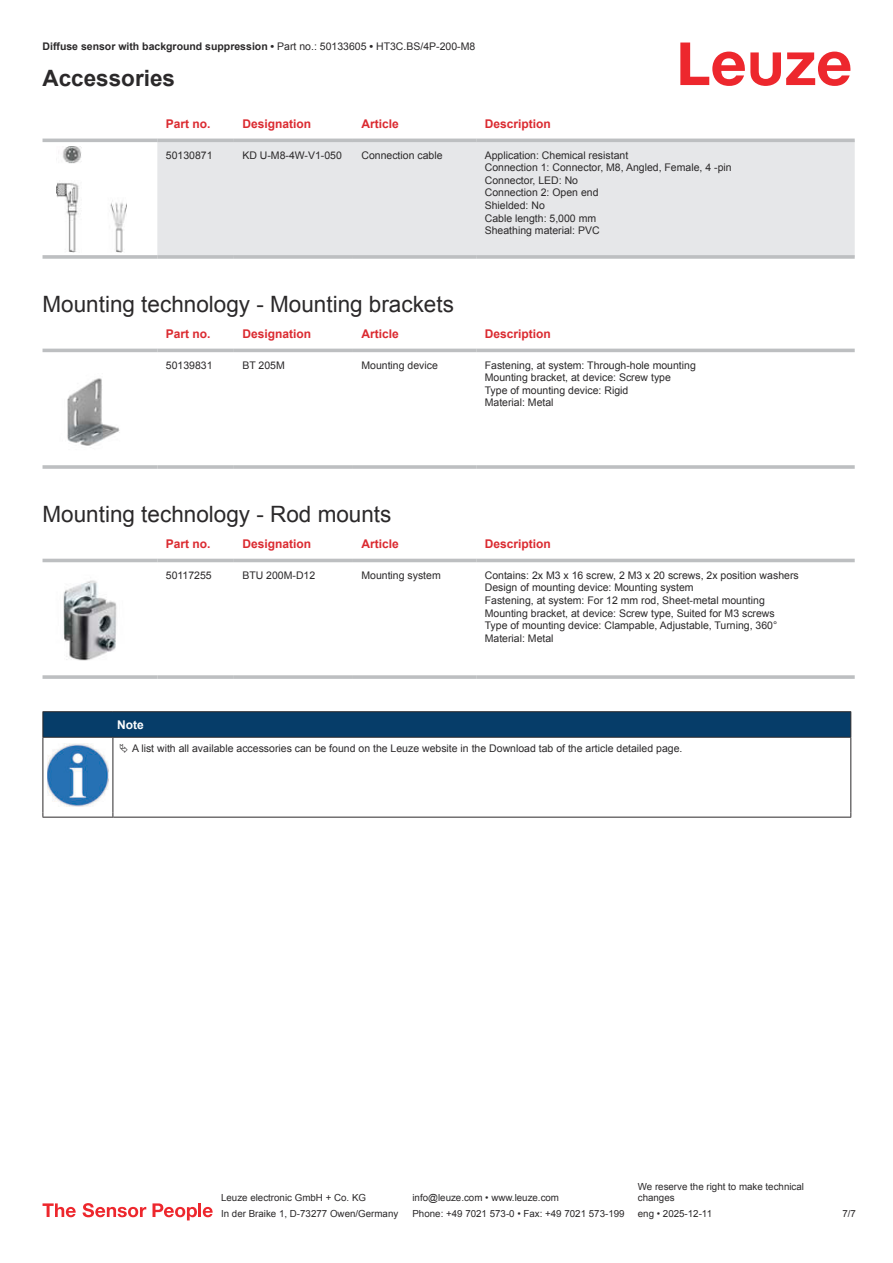
<style>
.page{position:relative;width:893px;height:1263px;background:#fff}
.page>*{position:absolute;margin:0;border:0;box-sizing:border-box;transform-origin:0 0}
.t1{font:22.5px "Arial";color:#2b292a}
.t2{font:700 22.5px "Arial";color:#2b292a}
.t3{font:700 12px "Arial";color:#db2a30}
.t4{font:700 12px "Arial";color:#fff}
.t5{font:10.5px/12.6px "Arial";color:#2b292a}
.t6{font:700 10.5px "Arial";color:#2b292a}
.t7{font:9.75px/11.7px "Arial";color:#2b292a}
.s1{font-weight:400}
</style>
<div class="page">
<svg style="left:680px;top:43px;width:170px;height:43px"></svg>
<svg style="left:43px;top:138px;width:812px;height:72px"></svg>
<div style="left:157px;top:142px;width:698px;height:113px;background:#e6e7e9"></div>
<hr style="left:43px;top:139px;width:114px;height:3px;background:#bdbfc1">
<hr style="left:157px;top:139px;width:77px;height:3px;background:#bdbfc1">
<hr style="left:234px;top:139px;width:119px;height:3px;background:#bdbfc1">
<hr style="left:353px;top:139px;width:123px;height:3px;background:#bdbfc1">
<hr style="left:476px;top:139px;width:379px;height:3px;background:#bdbfc1">
<svg style="left:43px;top:255px;width:114px;height:4px"></svg>
<hr style="left:157px;top:255px;width:77px;height:4px;background:#bdbfc1">
<svg style="left:234px;top:255px;width:119px;height:4px"></svg>
<svg style="left:353px;top:255px;width:123px;height:4px"></svg>
<hr style="left:476px;top:255px;width:379px;height:4px;background:#bdbfc1">
<img style="left:56px;top:146px;width:70px;height:107px">
<svg style="left:43px;top:348px;width:812px;height:5px;fill:#efeff0"></svg>
<hr style="left:43px;top:349px;width:114px;height:3px;background:#bdbfc1">
<hr style="left:157px;top:349px;width:77px;height:3px;background:#bdbfc1">
<hr style="left:234px;top:349px;width:119px;height:3px;background:#bdbfc1">
<hr style="left:353px;top:349px;width:123px;height:3px;background:#bdbfc1">
<hr style="left:476px;top:349px;width:379px;height:3px;background:#bdbfc1">
<hr style="left:43px;top:465px;width:114px;height:4px;background:#c3c5c7">
<svg style="left:157px;top:465px;width:77px;height:4px"></svg>
<hr style="left:234px;top:465px;width:119px;height:4px;background:#c4c6c7">
<hr style="left:353px;top:465px;width:123px;height:4px;background:#c3c5c7">
<svg style="left:476px;top:465px;width:379px;height:4px;background:#c3c5c7"></svg>
<img style="left:67px;top:378px;width:53px;height:68px">
<div style="left:43px;top:558px;width:812px;height:5px;background:#edeeee"></div>
<hr style="left:43px;top:559px;width:114px;height:3px;background:#bdbfc1">
<hr style="left:157px;top:559px;width:77px;height:3px;background:#bdbfc1">
<hr style="left:234px;top:559px;width:119px;height:3px;background:#bdbfc1">
<hr style="left:353px;top:559px;width:123px;height:3px;background:#bdbfc1">
<hr style="left:476px;top:559px;width:379px;height:3px;background:#bdbfc1">
<svg style="left:43px;top:675px;width:114px;height:4px"></svg>
<hr style="left:157px;top:675px;width:77px;height:4px;background:#c5c7c9">
<svg style="left:234px;top:675px;width:119px;height:4px"></svg>
<svg style="left:353px;top:675px;width:123px;height:4px"></svg>
<hr style="left:476px;top:675px;width:379px;height:4px;background:#c5c7c9">
<img style="left:63px;top:580px;width:54px;height:81px">
<svg style="left:44px;top:738px;width:806px;height:79px"></svg>
<hr style="left:43px;top:711px;width:70px;height:1px;background:#2b292a">
<hr style="left:43px;top:737px;width:70px;height:1px;background:#2b292a">
<hr style="left:113px;top:711px;width:738px;height:1px;background:#2b292a">
<svg style="left:43px;top:712px;width:808px;height:25px;background:#063c67"></svg>
<hr style="left:113px;top:737px;width:738px;height:1px;background:#2b292a">
<hr style="left:43px;top:738px;width:1px;height:75px;background:#2b292a">
<hr style="left:113px;top:738px;width:1px;height:75px;background:#2b292a">
<hr style="left:850px;top:738px;width:1px;height:75px;background:#2b292a">
<hr style="left:43px;top:817px;width:70px;height:1px;background:#2b292a">
<hr style="left:113px;top:817px;width:738px;height:1px;background:#2b292a">
<img style="left:47px;top:744px;width:61px;height:62px">
<div style="left:115px;top:738px;width:734px;height:20px;background:#fff"></div>
<svg style="left:43px;top:1203px;width:33px;height:14px"></svg>
<svg style="left:83px;top:1203px;width:63px;height:14px"></svg>
<svg style="left:153px;top:1203px;width:44px;height:17px"></svg>
<hr style="left:198px;top:1203px;width:3px;height:14px;background:#ed272d">
<svg style="left:203px;top:1207px;width:10px;height:10px"></svg>
<p class="t6" style="left:43px;top:43px;width:434px">Diffuse sensor with background suppression • <span class="s1">Part no.: 50133605</span> • <span class="s1">HT3C.BS/4P-200-M8</span></p>
<h1 class="t2" style="left:43px;top:70px;width:134px">Accessories</h1>
<p class="t3" style="left:166px;top:119px;width:46px">Part no.</p>
<p class="t3" style="left:242px;top:119px;width:70px">Designation</p>
<p class="t3" style="left:361px;top:119px;width:39px">Article</p>
<p class="t3" style="left:485px;top:119px;width:68px">Description</p>
<p class="t5" style="left:166px;top:150px;width:48px">50130871</p>
<p class="t5" style="left:242px;top:150px;width:101px">KD U-M8-4W-V1-050</p>
<p class="t5" style="left:361px;top:150px;width:83px">Connection cable</p>
<p class="t5" style="left:485px;top:150px;width:248px">Application: Chemical resistant<br>Connection 1: Connector, M8, Angled, Female, 4 -pin<br>Connector, LED: No<br>Connection 2: Open end<br>Shielded: No<br>Cable length: 5,000 mm<br>Sheathing material: PVC</p>
<h1 class="t1" style="left:43px;top:295px;width:413px">Mounting technology - Mounting brackets</h1>
<p class="t3" style="left:166px;top:329px;width:46px">Part no.</p>
<p class="t3" style="left:242px;top:329px;width:70px">Designation</p>
<p class="t3" style="left:361px;top:329px;width:39px">Article</p>
<p class="t3" style="left:485px;top:329px;width:68px">Description</p>
<p class="t5" style="left:166px;top:360px;width:48px">50139831</p>
<p class="t5" style="left:242px;top:360px;width:44px">BT 205M</p>
<p class="t5" style="left:361px;top:360px;width:78px">Mounting device</p>
<p class="t5" style="left:485px;top:360px;width:213px">Fastening, at system: Through-hole mounting Mounting bracket, at device: Screw type Type of mounting device: Rigid<br>Material: Metal</p>
<h1 class="t1" style="left:43px;top:505px;width:350px">Mounting technology - Rod mounts</h1>
<p class="t3" style="left:166px;top:539px;width:46px">Part no.</p>
<p class="t3" style="left:242px;top:539px;width:70px">Designation</p>
<p class="t3" style="left:361px;top:539px;width:39px">Article</p>
<p class="t3" style="left:485px;top:539px;width:68px">Description</p>
<p class="t5" style="left:166px;top:570px;width:47px">50117255</p>
<p class="t5" style="left:242px;top:570px;width:74px">BTU 200M-D12</p>
<p class="t5" style="left:361px;top:570px;width:81px">Mounting system</p>
<p class="t5" style="left:485px;top:570px;width:315px">Contains: 2x M3 x 16 screw, 2 M3 x 20 screws, 2x position washers Design of mounting device: Mounting system<br>Fastening, at system: For 12 mm rod, Sheet-metal mounting Mounting bracket, at device: Screw type, Suited for M3 screws Type of mounting device: Clampable, Adjustable, Turning, 360° Material: Metal</p>
<p class="t4" style="left:117px;top:720px;width:28px">Note</p>
<p class="t5" style="left:132px;top:743px;width:552px">A list with all available accessories can be found on the Leuze website in the Download tab of the article detailed page.</p>
<p class="t7" style="left:221px;top:1193px;width:146px">Leuze electronic GmbH + Co. KG</p>
<p class="t7" style="left:412px;top:1193px;width:148px">info@leuze.com • www.leuze.com</p>
<p class="t7" style="left:638px;top:1181px;width:168px">We reserve the right to make technical changes</p>
<p class="t7" style="left:221px;top:1209px;width:179px">In der Braike 1, D-73277 Owen/Germany</p>
<p class="t7" style="left:412px;top:1209px;width:214px">Phone: +49 7021 573-0 • Fax: +49 7021 573-199</p>
<p class="t7" style="left:638px;top:1209px;width:76px">eng • 2025-12-11</p>
<p class="t7" style="left:842px;top:1209px;width:15px">7 /7</p>
</div>
